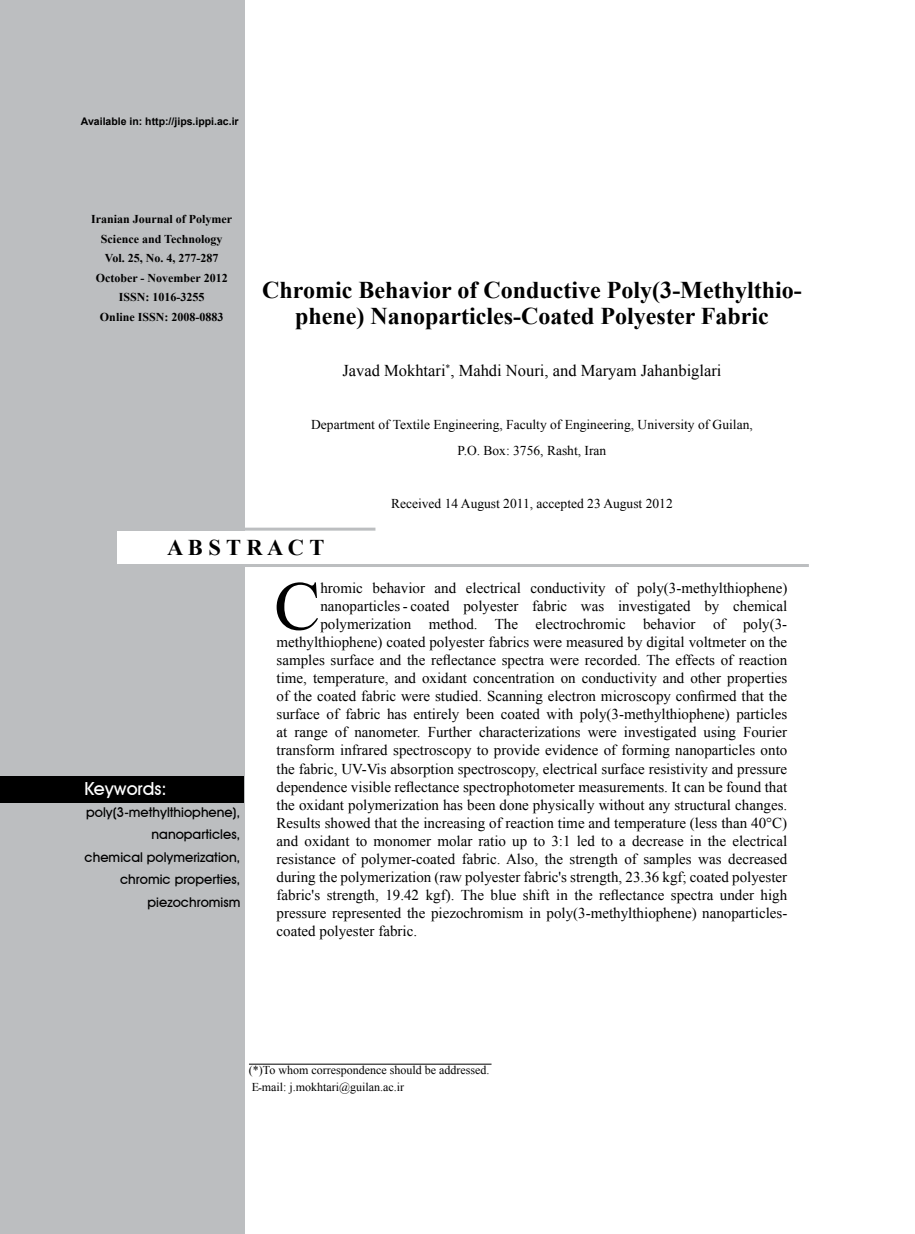
<style>
.page{position:relative;width:915px;height:1234px;background:#fff}
.page>*{position:absolute;margin:0;border:0;box-sizing:border-box;transform-origin:0 0}
.t1{font:69.3px "Times New Roman";color:#000}
.t2{font:700 24px "Times New Roman";color:#000}
.t3{font:700 22.5px "Times New Roman";letter-spacing:.195em;color:#000}
.t4{font:500 18px "Avant Garde IT Cby BT";color:#fff}
.t5{font:16.5px "Times New Roman";color:#000}
.t6{font:15px/18px "Times New Roman";color:#000}
.t7{font:13.5px/26.2px "Times New Roman";color:#000;text-align:center}
.t8{font:500 13.5px/22.5px "Avant Garde IT Cby BT";color:#000;text-align:right}
.t9{font:700 12px/19.5px "Times New Roman";color:#000;text-align:center}
.t10{font:12px/16.5px "Times New Roman";color:#000}
.t11{font:700 10.5px "Arial";color:#000}
.t12{font:9.6px "Times New Roman";color:#000}
</style>
<div class="page">
<div style="left:0;top:0;width:244px;height:1233px;background:#bcbec0"></div>
<div style="left:0;top:776px;width:243px;height:26px;background:#000"></div>
<div style="left:117px;top:530px;width:669px;height:35px;background:#fff"></div>
<hr style="left:117px;top:564px;width:691px;height:3px;background:#bcbec0">
<hr style="left:243px;top:527px;width:132px;height:3px;background:#bcbec0">
<hr style="left:249px;top:1063px;width:242px;height:1px;background:#000">
<p class="t11" style="left:81px;top:114px;width:159px">Available in: http://jips.ippi.ac i r.</p>
<p class="t9" style="left:91px;top:209px;width:143px">Iranian Journal of Polymer<br>Science and Technology<br>Vol. 25, No. 4, 277-287<br>October - November 2012<br>ISSN: 1016-3255<br>Online ISSN: 2008-0883</p>
<h2 class="t2" style="left:262px;top:273px;width:541px">Chromic Behavior of Conductive Poly(3-Methylthio-</h2>
<h2 class="t2" style="left:295px;top:299px;width:475px">phene) Nanoparticles-Coated Polyester Fabric</h2>
<p class="t12" style="left:445px;top:361px;width:6px">*</p>
<p class="t5" style="left:342px;top:359px;width:380px">Javad Mokhtari , Mahdi Nouri, and Maryam Jahanbiglari</p>
<p class="t7" style="left:311px;top:411px;width:443px">Department of Textile Engineering, Faculty of Engineering, University of Guilan,<br>O.P . Box: 3756, Rasht, Iran</p>
<p class="t7" style="left:391px;top:489px;width:283px">Received 14 August 2011, accepted 23 August 2012</p>
<h3 class="t3" style="left:167px;top:532px;width:158px">AB TS RACT</h3>
<p class="t4" style="left:84px;top:777px;width:84px">Keywords:</p>
<p class="t8" style="left:85px;top:800px;width:157px">poly(3-methylthiophene ,( nanoparticles,<br>chemical polymerization, chromic properties, piezochromism</p>
<h1 class="t1" style="left:274px;top:559px;width:48px">C</h1>
<p class="t6" style="left:320px;top:579px;width:44px">hromic</p>
<p class="t6" style="left:372px;top:579px;width:54px">behavior</p>
<p class="t6" style="left:434px;top:579px;width:23px">and</p>
<p class="t6" style="left:465px;top:579px;width:56px">electrical</p>
<p class="t6" style="left:530px;top:579px;width:76px">conductivity</p>
<p class="t6" style="left:637px;top:579px;width:151px">poly(3-methylthiophene(</p>
<p class="t6" style="left:615px;top:579px;width:14px">of</p>
<p class="t6" style="left:320px;top:597px;width:131px">nanoparticles - coated</p>
<p class="t6" style="left:463px;top:597px;width:56px">polyester</p>
<p class="t6" style="left:532px;top:597px;width:36px">fabric</p>
<p class="t6" style="left:618px;top:597px;width:74px">investigated</p>
<p class="t6" style="left:704px;top:597px;width:16px">by</p>
<p class="t6" style="left:733px;top:597px;width:56px">chemical</p>
<p class="t6" style="left:580px;top:597px;width:25px">was</p>
<p class="t6" style="left:320px;top:615px;width:92px">polymerization</p>
<p class="t6" style="left:276px;top:633px;width:512px">methylthiophene) coated polyester fabrics were measured by digital voltmeter on the</p>
<p class="t6" style="left:276px;top:651px;width:512px">samples surface and the reflectance spectra were recorded. The effects of reaction</p>
<p class="t6" style="left:276px;top:669px;width:512px">time, temperature, and oxidant concentration on conductivity and other properties</p>
<p class="t6" style="left:276px;top:687px;width:512px">of the coated fabric were studied. Scanning electron microscopy confirmed that the</p>
<p class="t6" style="left:276px;top:705px;width:512px">surface of fabric has entirely been coated with poly(3-methylthiophene) particles</p>
<p class="t6" style="left:742px;top:723px;width:46px">Fourier</p>
<p class="t6" style="left:428px;top:615px;width:50px">method.</p>
<p class="t6" style="left:494px;top:615px;width:25px">The</p>
<p class="t6" style="left:535px;top:615px;width:91px">electrochromic</p>
<p class="t6" style="left:643px;top:615px;width:54px">behavior</p>
<p class="t6" style="left:742px;top:615px;width:46px">poly)3-</p>
<p class="t6" style="left:712px;top:615px;width:14px">of</p>
<p class="t6" style="left:427px;top:723px;width:46px">Further</p>
<p class="t6" style="left:479px;top:723px;width:103px">characterizations</p>
<p class="t6" style="left:623px;top:723px;width:74px">investigated</p>
<p class="t6" style="left:703px;top:723px;width:34px">using</p>
<p class="t6" style="left:335px;top:723px;width:14px">of</p>
<p class="t6" style="left:276px;top:723px;width:512px">at<br>transform infrared spectroscopy to provide evidence of forming nanoparticles onto the fabric, UV-Vis absorption spectroscopy, electrical surface resistivity and pressure dependence visible reflectance spectrophotometer measurements It. can be found that the oxidant polymerization has been done physically without any structural changes.<br>Results showed that the increasing of reaction time and temperature (less than 40°C( and oxidant to monomer molar ratio up to 3:1 led to a decrease in the electrical resistance of polymer-coated fabric. Also, the strength of samples was decreased during the polymerization (raw polyester fabric s' strength, 23.36 kgf; coated polyester fabric s' strength, 19.42 kgf .) The blue shift in the reflectance spectra under high</p>
<p class="t6" style="left:276px;top:921px;width:142px">coated polyester fabric.</p>
<p class="t6" style="left:354px;top:723px;width:68px">nanometer.</p>
<p class="t6" style="left:294px;top:723px;width:35px">range</p>
<p class="t6" style="left:587px;top:723px;width:31px">were</p>
<p class="t6" style="left:276px;top:903px;width:512px">pressure represented the piezochromism in poly(3-methylthiophene) nanoparticles-</p>
<p class="t10" style="left:249px;top:1061px;width:242px">(*)To whom correspondence should be addressed.<br>Eـmail .j: mokhtari@guilan.ac i r.</p>
</div>
